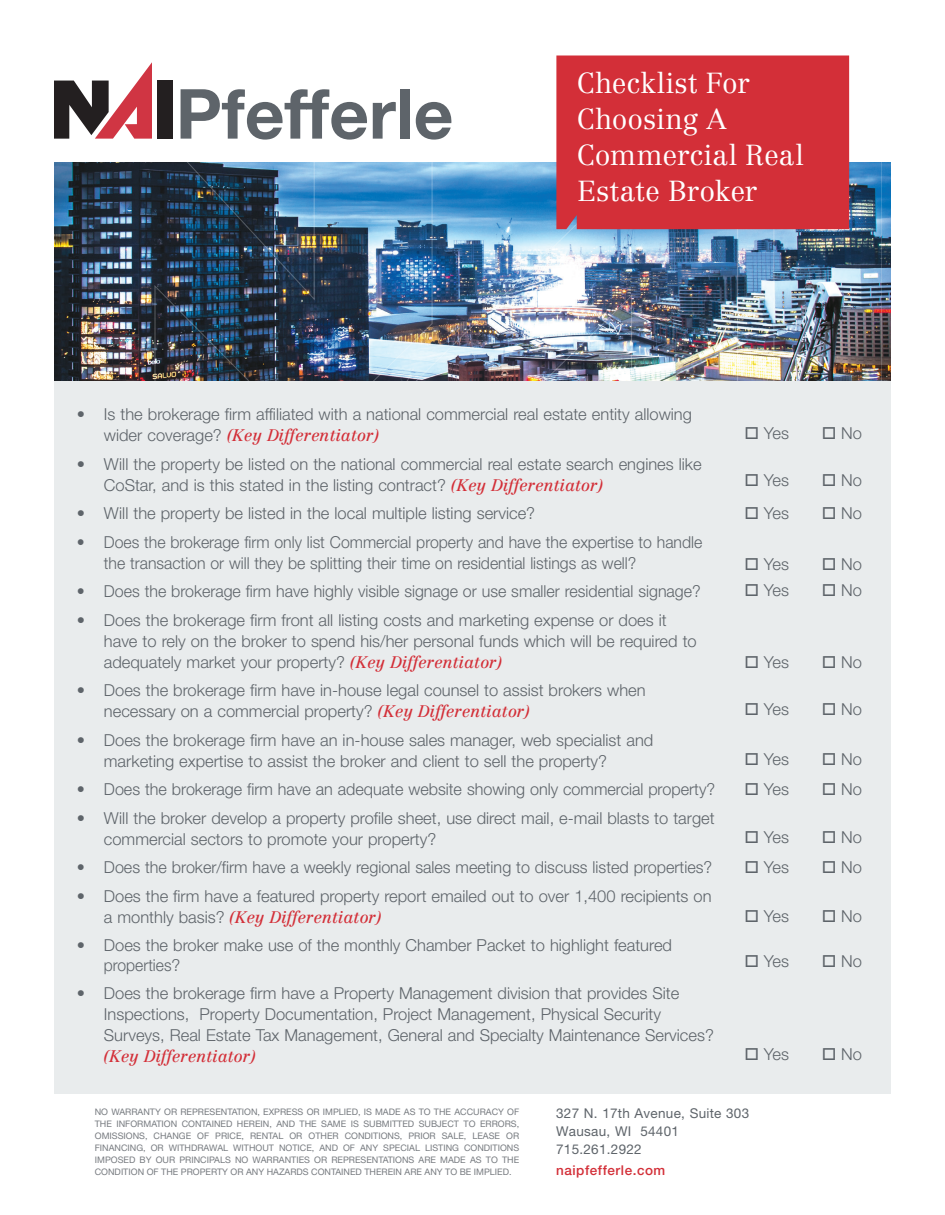
<style>
.page{position:relative;width:945px;height:1215px;background:#fff}
.page>*{position:absolute;margin:0;border:0;box-sizing:border-box;transform-origin:0 0}
.t1{font:300 28.5px/36px "Centennial LT Std";color:#fff}
.t2{font:300 16.5px/21px "Helvetica Neue LT Std";color:#5e646a}
.t3{font:300 16.5px/21px "Helvetica Neue LT Std";color:#5e646a;scale:.96 1}
.t4{font:italic 16.5px "Centennial LT Std";color:#d32f38}
.t5{font:13.5px/18px "Helvetica Neue LT Std";letter-spacing:.02em;color:#5e646a}
.t6{font:500 13.5px "Helvetica Neue LT Std";letter-spacing:.04em;color:#d32f38}
.t7{font:9px/12.1px "Helvetica Neue LT Std";color:#777b80;text-align:justify}
.s1{font-family:"Helvetica Neue LT Std";font-weight:300;font-style:normal;color:#5e646a}
.s2{font-family:"Centennial LT Std";font-weight:400;font-style:italic;color:#d32f38}
</style>
<div class="page">
<img style="left:739px;top:163px;width:152px;height:218px">
<img style="left:54px;top:162px;width:279px;height:219px">
<div style="left:773px;top:161px;width:109px;height:300px;border:1px solid #fff"></div>
<img style="left:333px;top:101px;width:406px;height:280px">
<div style="left:54px;top:381px;width:837px;height:713px;background:#e9eced"></div>
<div style="left:556px;top:56px;width:293px;height:173px;background:#d32f38"></div>
<div style="left:157px;top:81px;width:15px;height:58px;background:#231f20"></div>
<svg style="left:54px;top:62px;width:98px;height:77px"></svg>
<svg style="left:181px;top:89px;width:215px;height:51px"></svg>
<div style="left:400px;top:89px;width:10px;height:50px;background:#5e646a"></div>
<svg style="left:416px;top:102px;width:35px;height:38px"></svg>
<h1 class="t1" style="left:577px;top:65px;width:228px">Checklist For<br>Choosing A<br>Commercial Real<br>Estate Broker</h1>
<p class="t2" style="left:77px;top:403px;width:617px">• Is the brokerage firm affiliated with a national commercial real estate entity allowing</p>
<p class="t4" style="left:104px;top:425px;width:276px"><span class="s1">wider coverage?</span> (Key Differentiator)</p>
<p class="t2" style="left:104px;top:453px;width:599px;text-indent:-27px">• Will the property be listed on the national commercial real estate search engines like<br>CoStar, and is this stated in the listing contract? <span class="s2">(Key Differentiator)</span></p>
<p class="t2" style="left:77px;top:502px;width:460px">• Will the property be listed in the local multiple listing service?</p>
<p class="t3" style="left:104px;top:531px;width:625px;text-indent:-27px">• Does the brokerage firm only list Commercial property and have the expertise to handle the transaction or will they be splitting their time on residential listings as well?</p>
<p class="t2" style="left:77px;top:580px;width:625px">• Does the brokerage firm have highly visible signage or use smaller residential signage?</p>
<p class="t2" style="left:104px;top:609px;width:594px;text-indent:-27px">• Does the brokerage firm front all listing costs and marketing expense or does it have to rely on the broker to spend his/her personal funds which will be required to adequately market your property? <span class="s2">(Key Differentiator)</span></p>
<p class="t2" style="left:104px;top:679px;width:543px;text-indent:-27px">• Does the brokerage firm have in-house legal counsel to assist brokers when necessary on a commercial property? <span class="s2">(Key Differentiator)</span></p>
<p class="t2" style="left:104px;top:729px;width:551px;text-indent:-27px">• Does the brokerage firm have an in-house sales manager, web specialist and marketing expertise to assist the broker and client to sell the property?</p>
<p class="t2" style="left:77px;top:778px;width:640px">• Does the brokerage firm have an adequate website showing only commercial property?</p>
<p class="t2" style="left:104px;top:807px;width:612px;text-indent:-27px">• Will the broker develop a property profile sheet, use direct mail, e-mail blasts to target commercial sectors to promote your property?</p>
<p class="t2" style="left:77px;top:856px;width:637px">• Does the broker/firm have a weekly regional sales meeting to discuss listed properties?</p>
<p class="t2" style="left:77px;top:885px;width:636px">• Does the firm have a featured property report emailed out to over 1,400 recipients on</p>
<p class="t4" style="left:104px;top:907px;width:279px"><span class="s1">a monthly basis?</span> (Key Differentiator)</p>
<p class="t2" style="left:104px;top:935px;width:570px;line-height:19.5px;text-indent:-27px">• Does the broker make use of the monthly Chamber Packet to highlight featured properties?</p>
<p class="t2" style="left:104px;top:982px;width:611px;text-indent:-27px">• Does the brokerage firm have a Property Management division that provides Site<br>Inspections, Property Documentation, Project Management, Physical Security<br>Surveys, Real Estate Tax Management, General and Specialty Maintenance Services?</p>
<p class="t4" style="left:104px;top:1046px;width:153px">(Key Differentiator)</p>
<p class="t2" style="left:745px;top:422px;width:46px">□ Yes</p>
<p class="t2" style="left:822px;top:422px;width:42px">□ No</p>
<p class="t2" style="left:745px;top:469px;width:46px">□ Yes</p>
<p class="t2" style="left:822px;top:469px;width:42px">□ No</p>
<p class="t2" style="left:745px;top:502px;width:46px">□ Yes</p>
<p class="t2" style="left:822px;top:502px;width:42px">□ No</p>
<p class="t2" style="left:745px;top:553px;width:46px">□ Yes</p>
<p class="t2" style="left:822px;top:553px;width:42px">□ No</p>
<p class="t2" style="left:745px;top:579px;width:46px">□ Yes</p>
<p class="t2" style="left:822px;top:579px;width:42px">□ No</p>
<p class="t2" style="left:745px;top:652px;width:46px">□ Yes</p>
<p class="t2" style="left:822px;top:652px;width:42px">□ No</p>
<p class="t2" style="left:745px;top:698px;width:46px">□ Yes</p>
<p class="t2" style="left:822px;top:698px;width:42px">□ No</p>
<p class="t2" style="left:745px;top:748px;width:46px">□ Yes</p>
<p class="t2" style="left:822px;top:748px;width:42px">□ No</p>
<p class="t2" style="left:745px;top:778px;width:46px">□ Yes</p>
<p class="t2" style="left:822px;top:778px;width:42px">□ No</p>
<p class="t2" style="left:745px;top:826px;width:46px">□ Yes</p>
<p class="t2" style="left:822px;top:826px;width:42px">□ No</p>
<p class="t2" style="left:745px;top:856px;width:46px">□ Yes</p>
<p class="t2" style="left:822px;top:856px;width:42px">□ No</p>
<p class="t2" style="left:745px;top:906px;width:46px">□ Yes</p>
<p class="t2" style="left:822px;top:906px;width:42px">□ No</p>
<p class="t2" style="left:745px;top:951px;width:46px">□ Yes</p>
<p class="t2" style="left:822px;top:951px;width:42px">□ No</p>
<p class="t2" style="left:745px;top:1044px;width:46px">□ Yes</p>
<p class="t2" style="left:822px;top:1044px;width:42px">□ No</p>
<p class="t7" style="left:95px;top:1106px;width:426px">NO WARRANTY OR REPRESENTATION, EXPRESS OR IMPLIED, IS MADE AS TO THE ACCURACY OF THE INFORMATION CONTAINED HEREIN, AND THE SAME IS SUBMITTED SUBJECT TO ERRORS, OMISSIONS, CHANGE OF PRICE, RENTAL OR OTHER CONDITIONS, PRIOR SALE, LEASE OR FINANCING, OR WITHDRAWAL WITHOUT NOTICE, AND OF ANY SPECIAL LISTING CONDITIONS IMPOSED BY OUR PRINCIPALS NO WARRANTIES OR REPRESENTATIONS ARE MADE AS TO THE CONDITION OF THE PROPERTY OR ANY HAZARDS CONTAINED THEREIN ARE ANY TO BE IMPLIED.</p>
<p class="t5" style="left:556px;top:1104px;width:195px">327 N. 17th Avenue, Suite 303<br>Wausau, WI 54401<br>715.261.2922</p>
<p class="t6" style="left:556px;top:1163px;width:111px">naipfefferle.com</p>
</div>
